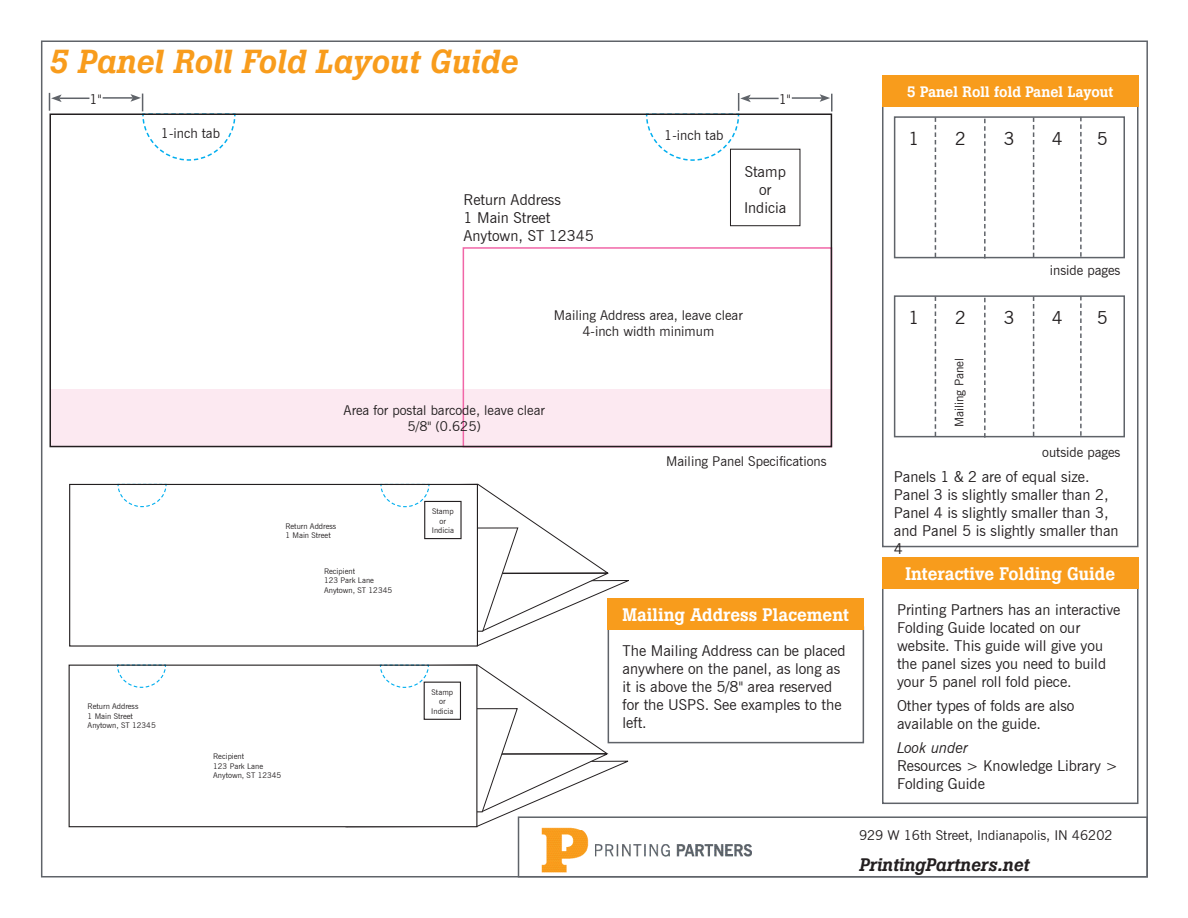
<style>
.page{position:relative;width:1188px;height:918px;background:#fff}
.page>*{position:absolute;margin:0;border:0;box-sizing:border-box;transform-origin:0 0}
.t1{font:italic 500 33px "Boton";color:#f89c1c}
.t2{font:500 18px "Boton";color:#fff}
.t3{font:italic 500 18px "Boton";color:#231f20}
.t4{font:18px "News Gothic BT";color:#231f20}
.t5{font:15px/18px "News Gothic BT";color:#231f20}
.t6{font:500 15px "Boton";color:#fff}
.t7{font:13.5px "News Gothic BT";color:#231f20}
.t8{font:12px "News Gothic BT";color:#231f20}
.t9{font:7.8px "News Gothic BT";color:#231f20}
.s1{font-style:italic}
</style>
<div class="page">
<div style="left:50px;top:389px;width:781px;height:58px;background:#fce9f1"></div>
<div style="left:463px;top:247px;width:369px;height:200px;border:2px solid #f166a7"></div>
<div style="left:50px;top:113px;width:782px;height:334px;border:2px solid #231f20"></div>
<div style="left:730px;top:149px;width:70px;height:77px;border:1px solid #231f20"></div>
<svg style="left:117px;top:483px;width:50px;height:25px"></svg>
<svg style="left:179px;top:483px;width:450px;height:164px"></svg>
<div style="left:69px;top:484px;width:409px;height:163px;border:1px solid #231f20"></div>
<div style="left:424px;top:501px;width:38px;height:38px;border:1px solid #231f20"></div>
<hr style="left:59px;top:98px;width:30px;height:1px;background:#5f6369">
<svg style="left:49px;top:93px;width:13px;height:18px"></svg>
<hr style="left:103px;top:97px;width:30px;height:2px;background:#5f6369">
<svg style="left:130px;top:94px;width:106px;height:67px"></svg>
<hr style="left:748px;top:98px;width:31px;height:1px;background:#5f6369">
<svg style="left:645px;top:93px;width:106px;height:69px"></svg>
<hr style="left:792px;top:97px;width:30px;height:2px;background:#5f6369">
<svg style="left:820px;top:94px;width:12px;height:18px"></svg>
<div style="left:608px;top:627px;width:255px;height:116px;background:#fff"></div>
<div style="left:608px;top:626px;width:256px;height:117px;border:2px solid #5f6369"></div>
<div style="left:608px;top:598px;width:256px;height:32px;background:#f89c1c"></div>
<div style="left:882px;top:104px;width:256px;height:443px;background:#fff;border:2px solid #5f6369"></div>
<div style="left:882px;top:76px;width:256px;height:31px;background:#f89c1c"></div>
<div style="left:882px;top:586px;width:256px;height:218px;border:2px solid #5f6369"></div>
<div style="left:882px;top:557px;width:256px;height:32px;background:#f89c1c"></div>
<div style="left:894px;top:295px;width:231px;height:142px;background:#fff;border:2px solid #5f6369"></div>
<svg style="left:935px;top:296px;width:1px;height:140px"></svg>
<svg style="left:1080px;top:296px;width:2px;height:140px"></svg>
<svg style="left:984px;top:298px;width:2px;height:140px"></svg>
<svg style="left:1033px;top:296px;width:1px;height:140px"></svg>
<div style="left:894px;top:116px;width:231px;height:142px;background:#fff;border:2px solid #5f6369"></div>
<svg style="left:935px;top:117px;width:1px;height:140px"></svg>
<svg style="left:1080px;top:117px;width:2px;height:140px"></svg>
<svg style="left:984px;top:119px;width:2px;height:140px"></svg>
<svg style="left:1033px;top:117px;width:1px;height:140px"></svg>
<svg style="left:116px;top:664px;width:51px;height:24px"></svg>
<svg style="left:178px;top:664px;width:455px;height:164px"></svg>
<div style="left:69px;top:665px;width:408px;height:162px;border:1px solid #231f20"></div>
<div style="left:424px;top:682px;width:37px;height:38px;border:1px solid #231f20"></div>
<img style="left:535px;top:825px;width:217px;height:48px">
<div style="left:518px;top:816px;width:630px;height:61px;border:2px solid #5f6369"></div>
<p class="t1" style="left:48px;top:42px;width:471px">5 Panel Roll Fold Layout Guide</p>
<p class="t7" style="left:90px;top:91px;width:14px">1"</p>
<p class="t7" style="left:779px;top:91px;width:14px">1"</p>
<p class="t7" style="left:161px;top:125px;width:61px">1-inch tab</p>
<p class="t7" style="left:664px;top:127px;width:61px">1-inch tab</p>
<p class="t5" style="left:464px;top:190px;width:99px">Return Address</p>
<p class="t5" style="left:464px;top:208px;width:88px">1 Main Street</p>
<p class="t5" style="left:464px;top:226px;width:132px">Anytown, ST 12345</p>
<p class="t5" style="left:745px;top:162px;width:43px">Stamp</p>
<p class="t5" style="left:759px;top:180px;width:14px">or</p>
<p class="t5" style="left:744px;top:198px;width:44px">Indicia</p>
<p class="t9" style="left:88px;top:702px;width:52px">Return Address</p>
<p class="t9" style="left:88px;top:711px;width:47px">1 Main Street</p>
<p class="t9" style="left:88px;top:721px;width:70px">Anytown, ST 12345</p>
<p class="t7" style="left:554px;top:307px;width:190px">Mailing Address area, leave clear</p>
<p class="t7" style="left:582px;top:323px;width:133px">4-inch width minimum</p>
<p class="t7" style="left:344px;top:402px;width:203px">Area for postal barcode, leave clear</p>
<p class="t7" style="left:408px;top:418px;width:75px">5/8" (0.625)</p>
<p class="t9" style="left:285px;top:521px;width:52px">Return Address</p>
<p class="t9" style="left:285px;top:531px;width:47px">1 Main Street</p>
<p class="t9" style="left:324px;top:567px;width:33px">Recipient</p>
<p class="t9" style="left:324px;top:576px;width:51px">123 Park Lane</p>
<p class="t9" style="left:324px;top:585px;width:70px">Anytown, ST 12345</p>
<p class="t9" style="left:213px;top:752px;width:33px">Recipient</p>
<p class="t9" style="left:213px;top:761px;width:51px">123 Park Lane</p>
<p class="t9" style="left:213px;top:771px;width:70px">Anytown, ST 12345</p>
<p class="t9" style="left:432px;top:507px;width:23px">Stamp</p>
<p class="t9" style="left:440px;top:516px;width:8px">or</p>
<p class="t9" style="left:432px;top:526px;width:24px">Indicia</p>
<p class="t9" style="left:432px;top:688px;width:23px">Stamp</p>
<p class="t9" style="left:439px;top:697px;width:8px">or</p>
<p class="t9" style="left:431px;top:706px;width:24px">Indicia</p>
<p class="t7" style="left:666px;top:453px;width:162px">Mailing Panel Specifications</p>
<p class="t2" style="left:622px;top:604px;width:228px">Mailing Address Placement</p>
<p class="t5" style="left:623px;top:641px;width:224px">The Mailing Address can be placed anywhere on the panel, as long as it is above the 5/8" area reserved for the USPS. See examples to the left.</p>
<p class="t6" style="left:907px;top:83px;width:208px">5 Panel Roll fold Panel Layout</p>
<p class="t4" style="left:909px;top:128px;width:12px">1</p>
<p class="t4" style="left:955px;top:128px;width:12px">2</p>
<p class="t4" style="left:1004px;top:128px;width:12px">3</p>
<p class="t4" style="left:1052px;top:128px;width:12px">4</p>
<p class="t4" style="left:1097px;top:128px;width:12px">5</p>
<p class="t7" style="left:1050px;top:262px;width:72px">inside pages</p>
<p class="t4" style="left:909px;top:307px;width:12px">1</p>
<p class="t4" style="left:955px;top:307px;width:12px">2</p>
<p class="t4" style="left:1004px;top:307px;width:12px">3</p>
<p class="t4" style="left:1052px;top:307px;width:12px">4</p>
<p class="t8" style="left:952px;top:427px;width:71px;rotate:-90deg">Mailing Panel</p>
<p class="t4" style="left:1097px;top:307px;width:12px">5</p>
<p class="t7" style="left:1042px;top:444px;width:80px">outside pages</p>
<p class="t5" style="left:894px;top:467px;width:226px">Panels 1 &amp; 2 are of equal size.<br>Panel 3 is slightly smaller than 2,<br>Panel 4 is slightly smaller than 3, and Panel 5 is slightly smaller than<br>4</p>
<p class="t2" style="left:905px;top:563px;width:211px">Interactive Folding Guide</p>
<p class="t5" style="left:897px;top:601px;width:225px">Printing Partners has an interactive<br>Folding Guide located on our website. This guide will give you the panel sizes you need to build your 5 panel roll fold piece.</p>
<p class="t5" style="left:897px;top:697px;width:179px">Other types of folds are also available on the guide.</p>
<p class="t5" style="left:897px;top:739px;width:222px"><span class="s1">Look under<br></span>Resources &gt; Knowledge Library &gt;<br>Folding Guide</p>
<p class="t7" style="left:859px;top:827px;width:255px">929 W 16th Street, Indianapolis, IN 46202</p>
<p class="t3" style="left:859px;top:854px;width:172px">PrintingPartners.net</p>
</div>
